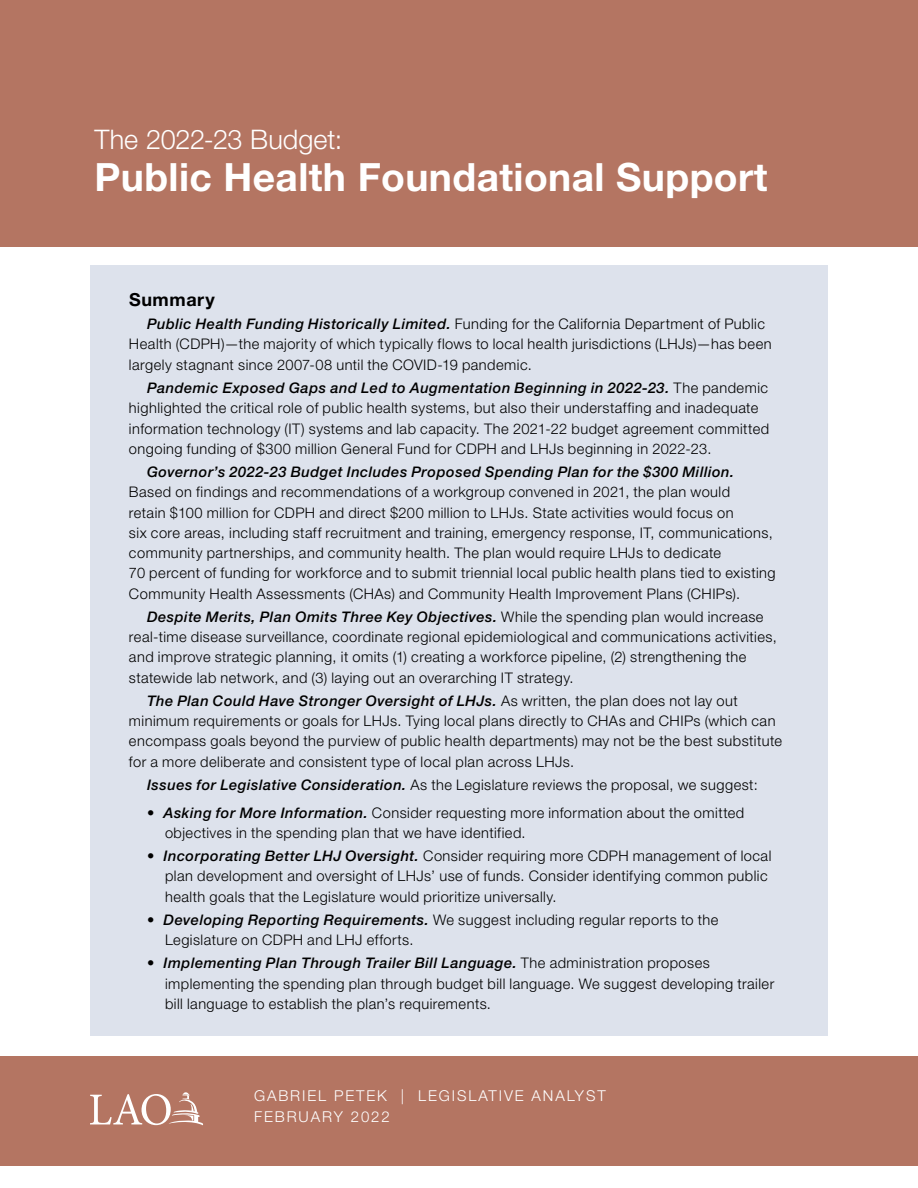
<style>
.page{position:relative;width:918px;height:1188px;background:#fff}
.page>*{position:absolute;margin:0;border:0;box-sizing:border-box;transform-origin:0 0}
.t1{font:700 39px "Helvetica Neue LT";letter-spacing:.01em;color:#fff}
.t2{font:300 27px "Helvetica Neue LT";color:#fff}
.t3{font:700 18px "Helvetica Neue LT";letter-spacing:.035em;color:#000}
.t4{font:300 15px/21px "Helvetica Neue LT";letter-spacing:.125em;color:#fff}
.t5{font:300 14.7px/20.2px "Helvetica Neue LT";letter-spacing:.03em;color:#000}
.t6{font:italic 500 14.7px "Helvetica Neue LT";letter-spacing:.035em;color:#000}
.s1{font-weight:500;font-style:italic}
.s2{font-weight:500}
</style>
<div class="page">
<div style="left:90px;top:265px;width:738px;height:771px;background:#dde2ec"></div>
<div style="left:0;top:0;width:918px;height:247px;background:#b47562"></div>
<div style="left:0;top:1057px;width:918px;height:109px;background:#b47562"></div>
<svg style="left:90px;top:1092px;width:113px;height:33px"></svg>
<h2 class="t2" style="left:94px;top:123px;width:249px">The 2022-23 Budget:</h2>
<h1 class="t1" style="left:94px;top:153px;width:674px">Public Health Foundational Support</h1>
<p class="t3" style="left:129px;top:288px;width:87px">Summary</p>
<p class="t5" style="left:129px;top:314px;width:644px;text-indent:18px"><span class="s1">Public Health Funding Historically Limited.</span> Funding for the California Department of Public<br>Health (CDPH)—the majority of which typically flows to local health jurisdictions (LHJs)—has been largely stagnant since 2007-08 until the COVID-19 pandemic.</p>
<p class="t5" style="left:129px;top:377px;width:642px;text-indent:18px"><span class="s1">Pandemic Exposed Gaps and Led to Augmentation Beginning in 2022-23.</span> The pandemic highlighted the critical role of public health systems, but also their understaffing and inadequate information technology (IT) systems and lab capacity. The 2021-22 budget agreement committed ongoing funding of $300 million General Fund for CDPH and LHJs beginning in 2022-23.</p>
<p class="t6" style="left:147px;top:463px;width:589px">Governor’s 2022-23 Budget Includes Proposed Spending Plan for the $300 Million.</p>
<p class="t5" style="left:129px;top:482px;width:648px">Based on findings and recommendations of a workgroup convened in 2021, the plan would<br>retain $100 million for CDPH and direct $200 million to LHJs. State activities would focus on<br>six core areas, including staff recruitment and training, emergency response, IT, communications, community partnerships, and community health. The plan would require LHJs to dedicate<br>70 percent of funding for workforce and to submit triennial local public health plans tied to existing Community Health Assessments (CHAs) and Community Health Improvement Plans (CHIPs).</p>
<p class="t5" style="left:129px;top:606px;width:649px;text-indent:18px"><span class="s1">Despite Merits, Plan Omits Three Key Objectives.</span> While the spending plan would increase real-time disease surveillance, coordinate regional epidemiological and communications activities, and improve strategic planning, it omits (1) creating a workforce pipeline, (2) strengthening the statewide lab network, and (3) laying out an overarching IT strategy.</p>
<p class="t5" style="left:129px;top:690px;width:655px;text-indent:18px"><span class="s1">The Plan Could Have Stronger Oversight of LHJs.</span> As written, the plan does not lay out minimum requirements or goals for LHJs. Tying local plans directly to CHAs and CHIPs (which can encompass goals beyond the purview of public health departments) may not be the best substitute for a more deliberate and consistent type of local plan across LHJs.</p>
<p class="t5" style="left:147px;top:774px;width:612px"><span class="s1">Issues for Legislative Consideration.</span> As the Legislature reviews the proposal, we suggest:</p>
<p class="t5" style="left:165px;top:802px;width:581px;text-indent:-18px"><span class="s2">•</span> <span class="s1">Asking for More Information.</span> Consider requesting more information about the omitted objectives in the spending plan that we have identified.</p>
<p class="t5" style="left:165px;top:845px;width:608px;text-indent:-18px"><span class="s2">•</span> <span class="s1">Incorporating Better LHJ Oversight.</span> Consider requiring more CDPH management of local plan development and oversight of LHJs’ use of funds. Consider identifying common public health goals that the Legislature would prioritize universally.</p>
<p class="t5" style="left:165px;top:909px;width:555px;text-indent:-18px"><span class="s2">•</span> <span class="s1">Developing Reporting Requirements.</span> We suggest including regular reports to the<br>Legislature on CDPH and LHJ efforts.</p>
<p class="t5" style="left:165px;top:953px;width:611px;text-indent:-18px"><span class="s2">•</span> <span class="s1">Implementing Plan Through Trailer Bill Language.</span> The administration proposes implementing the spending plan through budget bill language. We suggest developing trailer bill language to establish the plan’s requirements.</p>
<p class="t4" style="left:254px;top:1085px;width:353px">GABRIEL PETEK | LEGISLATIVE ANALYST<br>FEBRUARY 2022</p>
</div>
